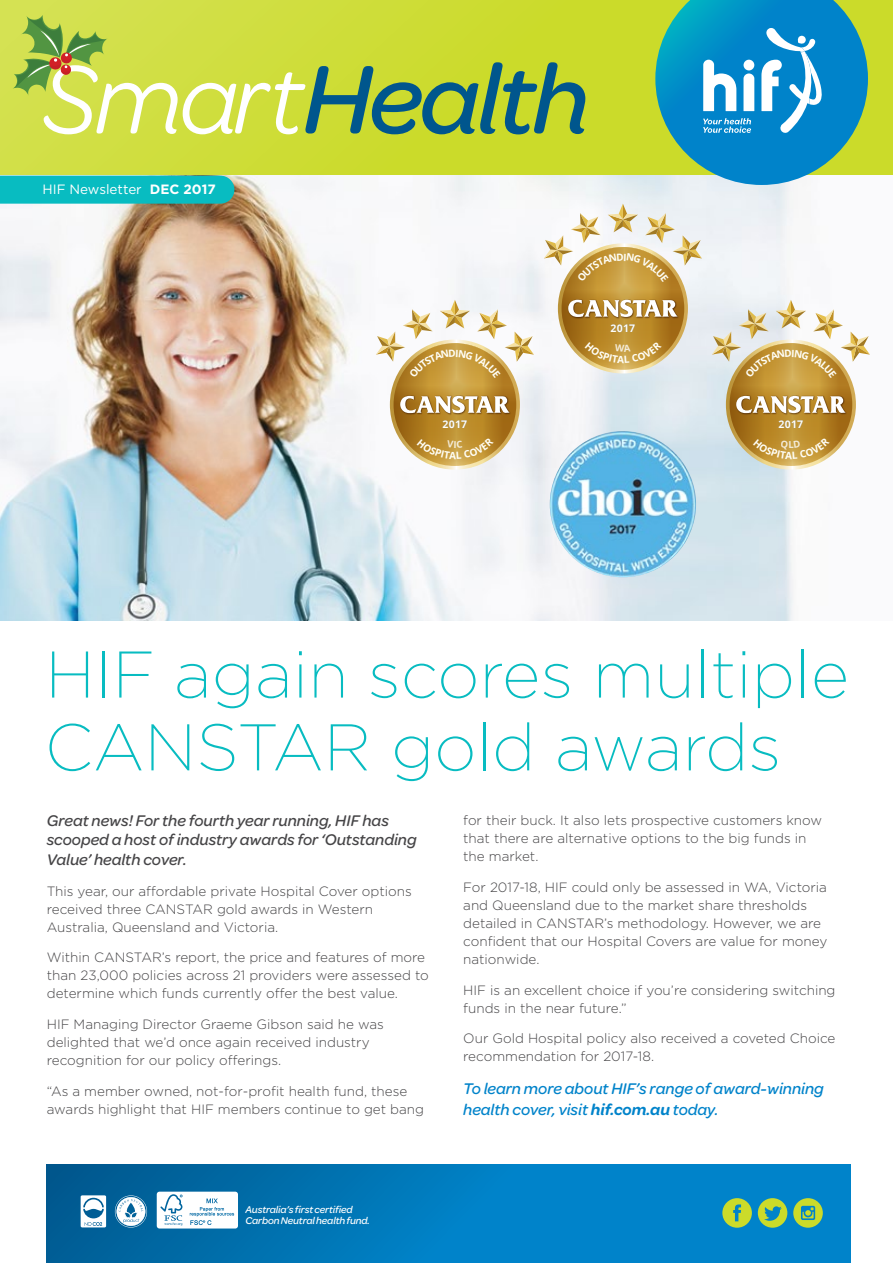
<style>
.page{position:relative;width:893px;height:1263px;background:#fff}
.page>*{position:absolute;margin:0;border:0;box-sizing:border-box;transform-origin:0 0}
.t1{font:italic 500 103.05px "Omnes";letter-spacing:-.03em;color:#00568d}
.t2{font:200 65.85px/72.8px "Gotham";letter-spacing:.005em;color:#08bcc1}
.t3{font:italic 500 16.5px/19.5px "Omnes";color:#464547}
.t4{font:italic 500 16.5px/20.2px "Omnes";color:#0083ca}
.t5{font:300 13.5px/18px "Gotham";color:#464547}
.t6{font:13.5px "Gotham";color:#fff}
.t7{font:italic 500 10.5px/11.6px "Omnes";letter-spacing:-.01em;color:#fff}
.t8{font:700 10.5px "Open Sans";letter-spacing:.02em;color:#fffef6}
.s1{font-weight:400;color:#fff}
.s2{font-weight:700}
.s3{font-weight:600}
</style>
<div class="page">
<svg style="left:0;top:0;width:893px;height:176px;background:#cddc37"></svg>
<svg style="left:47px;top:1165px;width:803px;height:98px;background:#0079bb"></svg>
<img style="left:0;top:176px;width:856px;height:445px">
<div style="left:0;top:176px;width:234px;height:28px;background:#08bcc1"></div>
<svg style="left:157px;top:1192px;width:81px;height:36px"></svg>
<svg style="left:115px;top:1195px;width:32px;height:32px"></svg>
<svg style="left:81px;top:1195px;width:25px;height:32px"></svg>
<div style="left:722px;top:1198px;width:30px;height:30px;background:#cbdb2a;border-radius:50%"></div>
<svg style="left:733px;top:1204px;width:8px;height:17px"></svg>
<div style="left:758px;top:1198px;width:29px;height:30px;background:#cbdb2a;border-radius:50%"></div>
<svg style="left:764px;top:1206px;width:18px;height:15px"></svg>
<div style="left:793px;top:1198px;width:30px;height:30px;background:#cbdb2a;border-radius:50%"></div>
<svg style="left:801px;top:1206px;width:14px;height:14px"></svg>
<svg style="left:655px;top:0;width:213px;height:185px;background:#3ba1bb"></svg>
<svg style="left:726px;top:340px;width:130px;height:130px"></svg>
<svg style="left:730px;top:343px;width:122px;height:123px;background:#b7862b"></svg>
<img style="left:735px;top:395px;width:113px;height:21px">
<svg style="left:736px;top:396px;width:110px;height:17px"></svg>
<svg style="left:390px;top:340px;width:130px;height:130px"></svg>
<svg style="left:394px;top:343px;width:122px;height:123px;background:#b7862b"></svg>
<img style="left:399px;top:395px;width:113px;height:21px">
<svg style="left:400px;top:396px;width:110px;height:17px"></svg>
<svg style="left:558px;top:243px;width:130px;height:130px"></svg>
<svg style="left:562px;top:247px;width:122px;height:123px;background:#b6862a"></svg>
<img style="left:567px;top:299px;width:113px;height:20px">
<svg style="left:568px;top:300px;width:110px;height:17px"></svg>
<img style="left:550px;top:431px;width:146px;height:146px;border-radius:73px">
<svg style="left:13px;top:15px;width:95px;height:81px;background:#a9c04a"></svg>
<svg style="left:712px;top:300px;width:158px;height:78px"></svg>
<svg style="left:753px;top:438px;width:77px;height:21px;background:#c29537"></svg>
<svg style="left:376px;top:300px;width:158px;height:78px"></svg>
<svg style="left:417px;top:438px;width:77px;height:21px;background:#c29537"></svg>
<svg style="left:544px;top:204px;width:158px;height:78px"></svg>
<svg style="left:585px;top:342px;width:77px;height:21px;background:#c29537"></svg>
<h1 class="t1" style="left:43px;top:29px;width:549px"><span class="s1">Smart</span>Health</h1>
<p class="t6" style="left:43px;top:181px;width:175px">HIF Newsletter <span class="s2">DEC 2017</span></p>
<p class="t8" style="left:443px;top:416px;width:26px">2017</p>
<p class="t8" style="left:611px;top:320px;width:26px">2017</p>
<p class="t8" style="left:779px;top:416px;width:26px">2017</p>
<h2 class="t2" style="left:45px;top:636px;width:806px">HIF again scores multiple<br>CANSTAR gold awards</h2>
<p class="t3" style="left:47px;top:810px;width:371px">Great news! For the fourth year running, HIF has scooped a host of industry awards for ‘Outstanding<br>Value’ health cover.</p>
<p class="t5" style="left:47px;top:881px;width:366px">This year, our affordable private Hospital Cover options received three CANSTAR gold awards in Western<br>Australia, Queensland and Victoria.</p>
<p class="t5" style="left:47px;top:948px;width:384px">Within CANSTAR’s report, the price and features of more than 23,000 policies across 21 providers were assessed to determine which funds currently offer the best value.</p>
<p class="t5" style="left:47px;top:1015px;width:339px">HIF Managing Director Graeme Gibson said he was delighted that we’d once again received industry recognition for our policy offerings.</p>
<p class="t5" style="left:47px;top:1082px;width:379px">“As a member owned, not-for-profit health fund, these awards highlight that HIF members continue to get bang</p>
<p class="t7" style="left:245px;top:1203px;width:126px">Australia’s first certified<br>Carbon Neutral health fund.</p>
<p class="t5" style="left:463px;top:811px;width:360px">for their buck. It also lets prospective customers know that there are alternative options to the big funds in the market.</p>
<p class="t5" style="left:463px;top:878px;width:366px">For 2017-18, HIF could only be assessed in WA, Victoria and Queensland due to the market share thresholds detailed in CANSTAR’s methodology. However, we are confident that our Hospital Covers are value for money nationwide.</p>
<p class="t5" style="left:463px;top:980px;width:374px">HIF is an excellent choice if you’re considering switching funds in the near future.”</p>
<p class="t5" style="left:463px;top:1029px;width:374px">Our Gold Hospital policy also received a coveted Choice recommendation for 2017-18.</p>
<p class="t4" style="left:463px;top:1078px;width:362px">To learn more about HIF’s range of award-winning health cover, visit <span class="s3">hif.com.au</span> today.</p>
</div>
